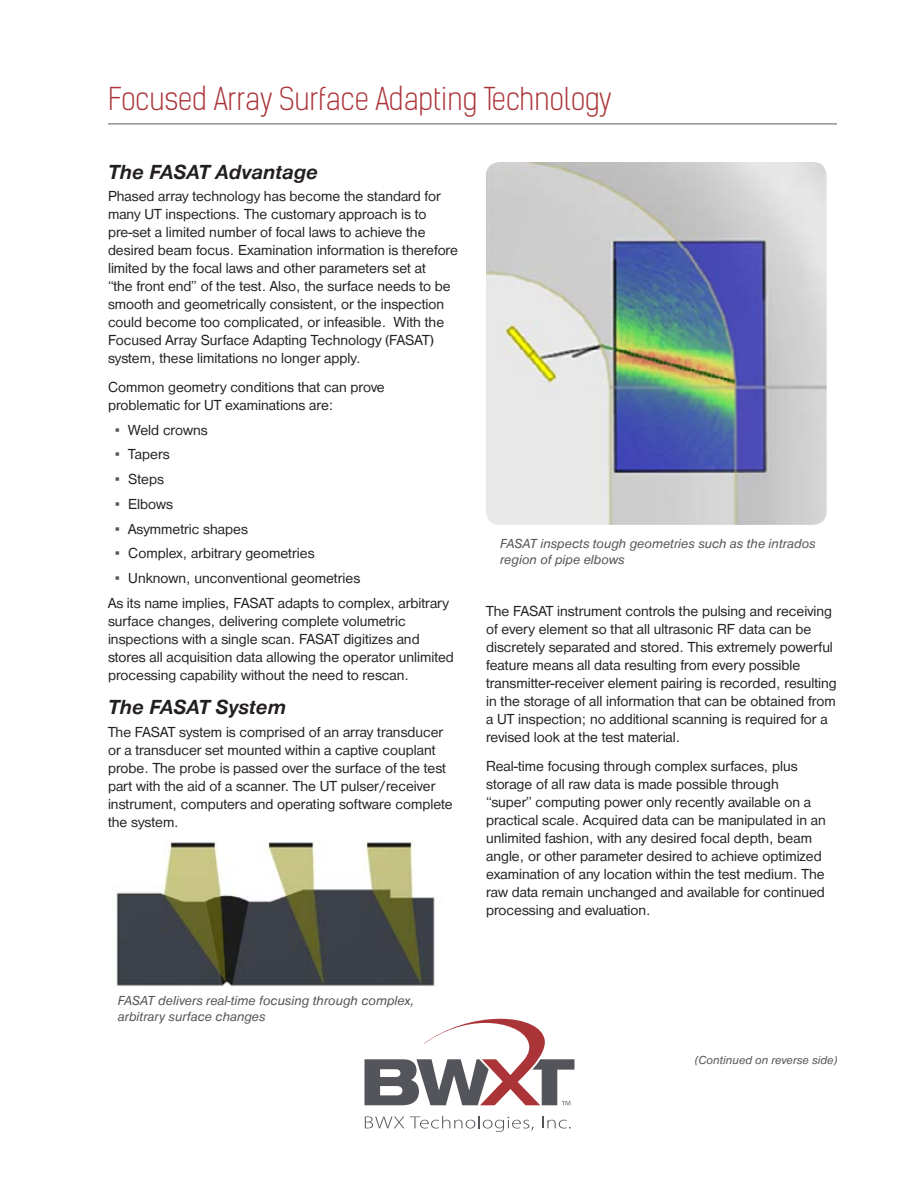
<style>
.page{position:relative;width:918px;height:1188px;background:#fff}
.page>*{position:absolute;margin:0;border:0;box-sizing:border-box;transform-origin:0 0}
.Title_20_21__BI{font:300 30px "Kelson Sans";color:#ab3439}
.Subhead_12_13__BI{font:italic 700 21px "Nimbus San D";color:#231f20}
.Body_Copy_10_12{font:15px/18px "Nimbus San D";color:#231f20}
.Caption_9_11__I{font:italic 13.5px/16.5px "Nimbus San D";color:#58595b}
.Continued_on_reverse{font:italic 12px "Nimbus San D";color:#58595b}
.s1{font-family:"Arial";color:#54555a}
</style>
<div class="page">
<svg style="left:365px;top:1116px;width:39px;height:12px"></svg>
<svg style="left:410px;top:1116px;width:124px;height:16px"></svg>
<svg style="left:542px;top:1116px;width:29px;height:13px"></svg>
<svg style="left:364px;top:1019px;width:210px;height:86px"></svg>
<hr style="left:108px;top:123px;width:729px;height:2px;background:#8f9295">
<img style="left:486px;top:162px;width:341px;height:363px">
<img style="left:116px;top:842px;width:320px;height:145px">
<p class="Title_20_21__BI" style="left:108px;top:80px;width:505px">Focused Array Surface Adapting Technology</p>
<p class="Subhead_12_13__BI" style="left:108px;top:160px;width:212px">The FASAT Advantage</p>
<p class="Body_Copy_10_12" style="left:108px;top:187px;width:352px">Phased array technology has become the standard for many UT inspections. The customary approach is to pre-set a limited number of focal laws to achieve the desired beam focus. Examination information is therefore limited by the focal laws and other parameters set at<br>“the front end” of the test. Also, the surface needs to be smooth and geometrically consistent, or the inspection could become too complicated, or infeasible. With the Focused Array Surface Adapting Technology (FASAT) system, these limitations no longer apply.</p>
<p class="Body_Copy_10_12" style="left:108px;top:378px;width:278px">Common geometry conditions that can prove problematic for UT examinations are:</p>
<p class="Body_Copy_10_12" style="left:115px;top:421px;width:94px"><span class="s1">▪</span> Weld crowns</p>
<p class="Body_Copy_10_12" style="left:115px;top:446px;width:56px"><span class="s1">▪</span> Tapers</p>
<p class="Body_Copy_10_12" style="left:115px;top:470px;width:51px"><span class="s1">▪</span> Steps</p>
<p class="Body_Copy_10_12" style="left:115px;top:495px;width:60px"><span class="s1">▪</span> Elbows</p>
<p class="Body_Copy_10_12" style="left:115px;top:520px;width:135px"><span class="s1">▪</span> Asymmetric shapes</p>
<p class="Body_Copy_10_12" style="left:115px;top:545px;width:201px"><span class="s1">▪</span> Complex, arbitrary geometries</p>
<p class="Body_Copy_10_12" style="left:115px;top:569px;width:247px"><span class="s1">▪</span> Unknown, unconventional geometries</p>
<p class="Body_Copy_10_12" style="left:108px;top:594px;width:347px">As its name implies, FASAT adapts to complex, arbitrary surface changes, delivering complete volumetric inspections with a single scan. FASAT digitizes and stores all acquisition data allowing the operator unlimited processing capability without the need to rescan.</p>
<p class="Subhead_12_13__BI" style="left:108px;top:696px;width:180px">The FASAT System</p>
<p class="Body_Copy_10_12" style="left:108px;top:723px;width:346px">The FASAT system is comprised of an array transducer or a transducer set mounted within a captive couplant probe. The probe is passed over the surface of the test part with the aid of a scanner. The UT pulser/receiver instrument, computers and operating software complete the system.</p>
<p class="Caption_9_11__I" style="left:500px;top:535px;width:317px">FASAT inspects tough geometries such as the intrados region of pipe elbows</p>
<p class="Body_Copy_10_12" style="left:486px;top:603px;width:352px">The FASAT instrument controls the pulsing and receiving of every element so that all ultrasonic RF data can be discretely separated and stored. This extremely powerful feature means all data resulting from every possible transmitter-receiver element pairing is recorded, resulting in the storage of all information that can be obtained from a UT inspection; no additional scanning is required for a revised look at the test material.</p>
<p class="Body_Copy_10_12" style="left:486px;top:757px;width:341px">Real-time focusing through complex surfaces, plus storage of all raw data is made possible through “super” computing power only recently available on a practical scale. Acquired data can be manipulated in an unlimited fashion, with any desired focal depth, beam angle, or other parameter desired to achieve optimized examination of any location within the test medium. The raw data remain unchanged and available for continued processing and evaluation.</p>
<p class="Caption_9_11__I" style="left:118px;top:992px;width:298px">FASAT delivers real-time focusing through complex, arbitrary surface changes</p>
<p class="Continued_on_reverse" style="left:695px;top:1053px;width:144px">(Continued on reverse side)</p>
</div>
